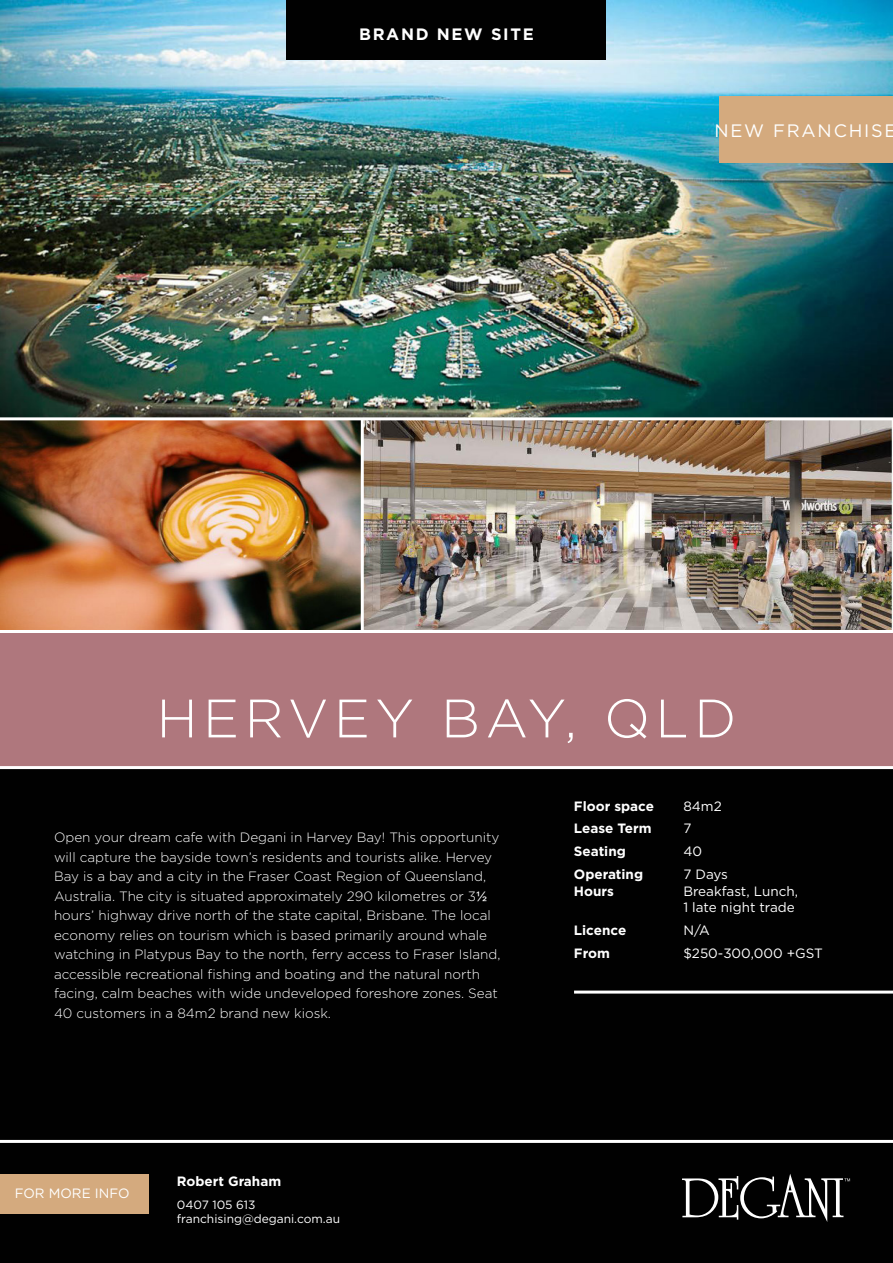
<style>
.page{position:relative;width:893px;height:1263px;background:#010101}
.page>*{position:absolute;margin:0;border:0;box-sizing:border-box;transform-origin:0 0}
.t1{font:300 54px "Gotham";letter-spacing:.1em;color:#fff}
.t2{font:18px "Gotham";letter-spacing:.1em;color:#fff}
.t3{font:700 16.5px "Gotham";letter-spacing:.1em;color:#fff}
.t4{font:300 13.5px/19.5px "Gotham";color:#fff}
.t5{font:13.5px/16.5px "Gotham";color:#fff}
.t6{font:700 13.5px "Gotham";color:#fff}
.t7{font:12px/14.4px "Gotham";color:#fff}
</style>
<div class="page">
<svg style="left:682px;top:1174px;width:168px;height:48px"></svg>
<div style="left:0;top:1173px;width:149px;height:40px;background:#d4aa7e"></div>
<img style="left:0;top:0;width:893px;height:630px">
<div style="left:0;top:631px;width:893px;height:136px;background:#af777d"></div>
<div style="left:720px;top:97px;width:173px;height:66px;background:#d4aa7e"></div>
<hr style="left:574px;top:990px;width:319px;height:3px;background:#fff">
<div style="left:287px;top:0;width:319px;height:59px;background:#010101"></div>
<img style="left:0;top:420px;width:361px;height:210px">
<hr style="left:0;top:630px;width:893px;height:3px;background:#fff">
<hr style="left:0;top:766px;width:893px;height:3px;background:#fff">
<hr style="left:0;top:417px;width:893px;height:3px;background:#fff">
<hr style="left:0;top:1140px;width:893px;height:3px;background:#fff">
<hr style="left:361px;top:419px;width:3px;height:212px;background:#fff">
<p class="t3" style="left:359px;top:24px;width:176px">BRAND NEW SITE</p>
<p class="t2" style="left:714px;top:120px;width:184px">NEW FRANCHISE</p>
<p class="t1" style="left:157px;top:689px;width:581px">HERVEY BAY, QLD</p>
<p class="t4" style="left:54px;top:828px;width:448px">Open your dream cafe with Degani in Harvey Bay! This opportunity will capture the bayside town’s residents and tourists alike. Hervey Bay is a bay and a city in the Fraser Coast Region of Queensland, Australia. The city is situated approximately 290 kilometres or 3½ hours’ highway drive north of the state capital, Brisbane. The local economy relies on tourism which is based primarily around whale watching in Platypus Bay to the north, ferry access to Fraser Island, accessible recreational fishing and boating and the natural north facing, calm beaches with wide undeveloped foreshore zones. Seat 40 customers in a 84m2 brand new kiosk.</p>
<p class="t5" style="left:15px;top:1185px;width:116px">FOR MORE INFO</p>
<p class="t6" style="left:177px;top:1173px;width:106px">Robert Graham</p>
<p class="t7" style="left:177px;top:1197px;width:165px">0407 105 613 franchising@degani.com.au</p>
<p class="t6" style="left:574px;top:798px;width:82px">Floor space</p>
<p class="t5" style="left:683px;top:797px;width:40px">84m2</p>
<p class="t6" style="left:574px;top:821px;width:79px">Lease Term</p>
<p class="t5" style="left:683px;top:820px;width:10px">7</p>
<p class="t6" style="left:574px;top:844px;width:54px">Seating</p>
<p class="t5" style="left:683px;top:843px;width:20px">40</p>
<p class="t6" style="left:574px;top:867px;width:71px">Operating</p>
<p class="t5" style="left:683px;top:866px;width:46px">7 Days</p>
<p class="t6" style="left:574px;top:883px;width:42px">Hours</p>
<p class="t5" style="left:683px;top:882px;width:116px">Breakfast, Lunch,<br>1 late night trade</p>
<p class="t6" style="left:574px;top:922px;width:54px">Licence</p>
<p class="t5" style="left:683px;top:922px;width:28px">N/A</p>
<p class="t6" style="left:574px;top:945px;width:38px">From</p>
<p class="t5" style="left:683px;top:945px;width:141px">$250-300,000 +GST</p>
</div>
